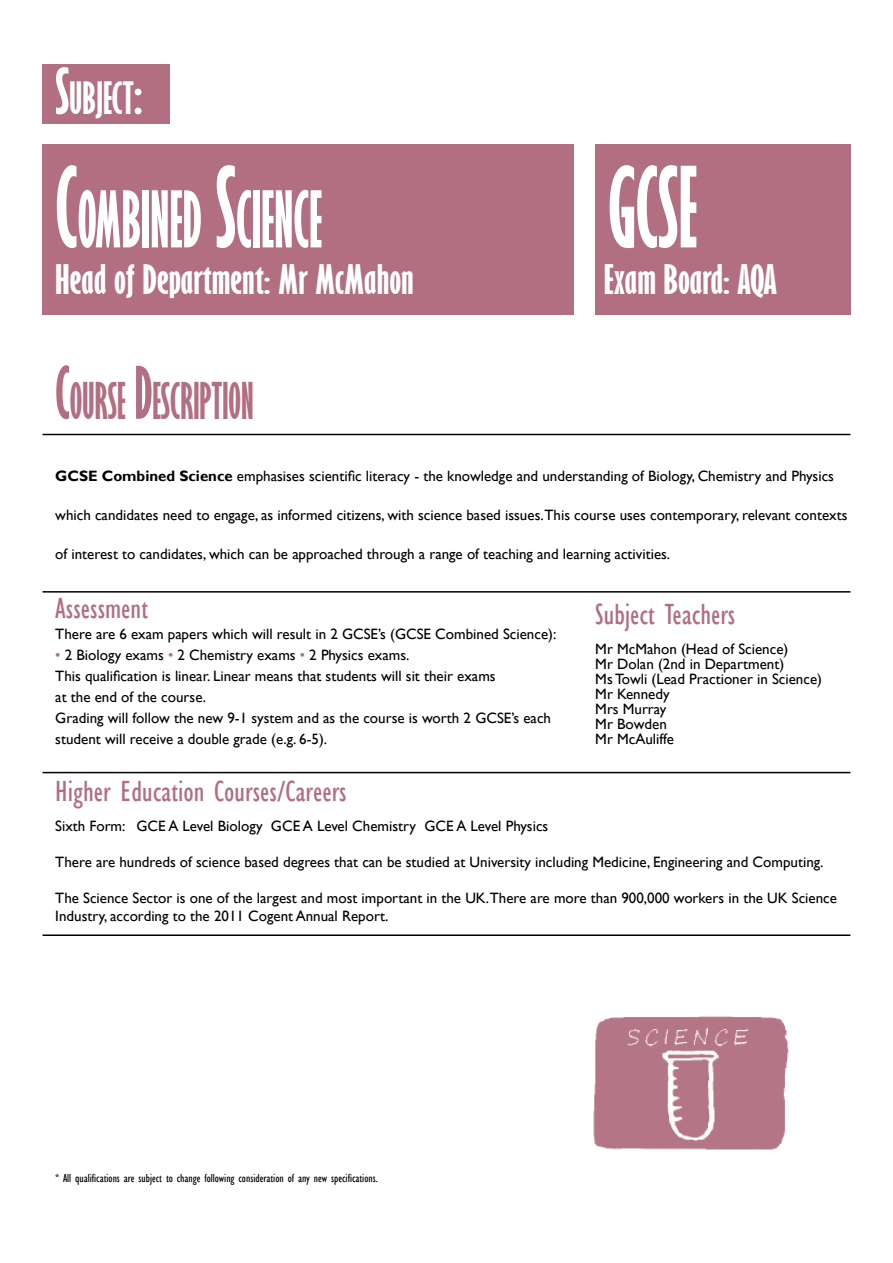
<style>
.page{position:relative;width:893px;height:1263px;background:#fff}
.page>*{position:absolute;margin:0;border:0;box-sizing:border-box;transform-origin:0 0}
.t1{font:700 extra-condensed 102.6px "Gill Sans";color:#fff;scale:.83 1}
.t2{font:700 extra-condensed 71.85px "Gill Sans";color:#fff;scale:.83 1}
.t3{font:700 extra-condensed 46.65px "Gill Sans";color:#b16f81;scale:.83 1}
.t4{font:700 extra-condensed 40.95px "Gill Sans";color:#fff}
.t5{font:700 extra-condensed 37.5px "Gill Sans";color:#fff;scale:1.2 1}
.t6{font:condensed 30px "Gill Sans";color:#b16f81}
.t7{font:15px/15px "Gill Sans";color:#000}
.t8{font:condensed 12px "Gill Sans";color:#000}
.s1{font-size:58.5px}
.s2{font-size:102.6px}
.s3{font-size:66.6px}
.s4{font-weight:700}
.s5{color:#b16f81}
</style>
<div class="page">
<div style="left:43px;top:64px;width:127px;height:59px;background:#b16f81"></div>
<div style="left:595px;top:145px;width:255px;height:170px;background:#b16f81"></div>
<div style="left:43px;top:145px;width:531px;height:170px;background:#b16f81"></div>
<hr style="left:43px;top:434px;width:807px;height:1px;background:#000">
<hr style="left:43px;top:591px;width:807px;height:2px;background:#000">
<hr style="left:43px;top:772px;width:807px;height:1px;background:#000">
<hr style="left:43px;top:934px;width:807px;height:2px;background:#000">
<img style="left:593px;top:1016px;width:196px;height:134px">
<h3 class="t4" style="left:55px;top:73px;width:88px"><span class="s1">S</span>UBJECT<span class="s1">:</span></h3>
<h2 class="t2" style="left:55px;top:176px;width:323px"><span class="s2">C</span>OMBINED <span class="s2">S</span>CIENCE</h2>
<h1 class="t1" style="left:608px;top:145px;width:105px">GCSE</h1>
<h3 class="t5" style="left:55px;top:256px;width:300px">Head of Department: Mr McMahon</h3>
<h3 class="t5" style="left:604px;top:256px;width:146px">Exam Board: AQA</h3>
<h3 class="t3" style="left:55px;top:372px;width:240px"><span class="s3">C</span>OURSE <span class="s3">D</span>ESCRIPTION</h3>
<p class="t7" style="left:55px;top:468px;width:780px"><span class="s4">GCSE Combined Science</span> emphasises scientific literacy - the knowledge and understanding of Biology, Chemistry and Physics</p>
<p class="t7" style="left:55px;top:507px;width:794px">which candidates need to engage, as informed citizens, with science based issues.This course uses contemporary, relevant contexts</p>
<p class="t7" style="left:55px;top:546px;width:616px">of interest to candidates, which can be approached through a range of teaching and learning activities.</p>
<h3 class="t6" style="left:55px;top:590px;width:94px">Assessment</h3>
<p class="t7" style="left:55px;top:626px;width:503px">There are 6 exam papers which will result in 2 GCSE’s (GCSE Combined Science):</p>
<p class="t7" style="left:55px;top:644px;width:497px;line-height:21px"><span class="s5">•</span> 2 Biology exams <span class="s5">•</span> 2 Chemistry exams <span class="s5">•</span> 2 Physics exams.<br>This qualification is linear. Linear means that students will sit their exams<br>at the end of the course.<br>Grading will follow the new 9-1 system and as the course is worth 2 GCSE’s each student will receive a double grade (e.g. 6-5).</p>
<h3 class="t6" style="left:55px;top:773px;width:293px">Higher Education Courses/Careers</h3>
<p class="t7" style="left:55px;top:818px;width:495px">Sixth Form: GCE A Level Biology GCE A Level Chemistry GCE A Level Physics</p>
<p class="t7" style="left:55px;top:854px;width:770px">There are hundreds of science based degrees that can be studied at University including Medicine, Engineering and Computing.</p>
<p class="t7" style="left:55px;top:889px;width:783px;line-height:18px">The Science Sector is one of the largest and most important in the UK.There are more than 900,000 workers in the UK Science<br>Industry, according to the 2011 Cogent Annual Report.</p>
<h3 class="t6" style="left:595px;top:596px;width:142px">Subject Teachers</h3>
<p class="t7" style="left:595px;top:641px;width:228px">Mr McMahon (Head of Science)<br>Mr Dolan (2nd in Department)<br>Ms Towli (Lead Practioner in Science)<br>Mr Kennedy<br>Mrs Murray<br>Mr Bowden<br>Mr McAuliffe</p>
<p class="t8" style="left:55px;top:1171px;width:324px">* All qualifications are subject to change following consideration of any new specifications.</p>
</div>
